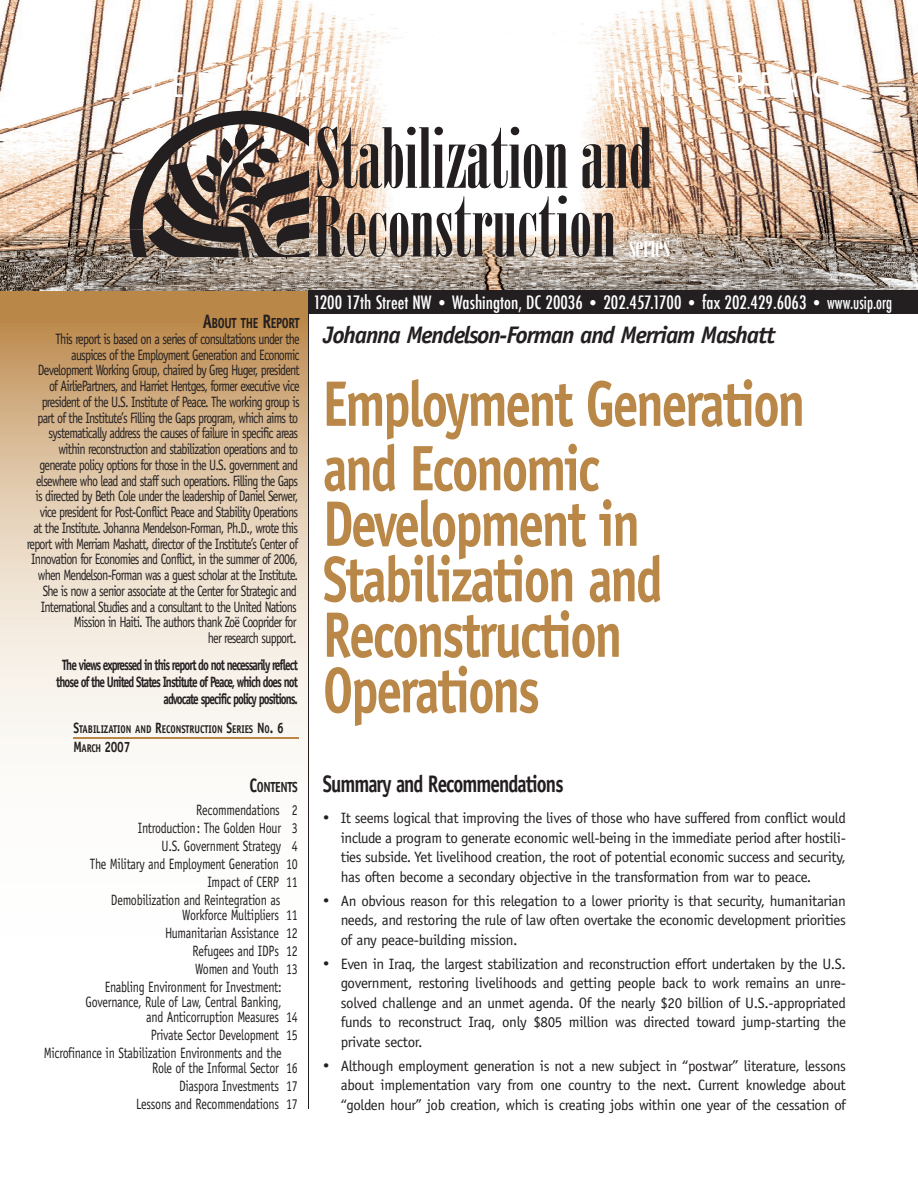
<style>
.page{position:relative;width:918px;height:1188px;background:#fff}
.page>*{position:absolute;margin:0;border:0;box-sizing:border-box;transform-origin:0 0}
.t1{font:82.5px "Onyx";color:#231f20}
.t2{font:700 64.5px/55.5px "Officina Sans";letter-spacing:-.045em;color:#b98747;scale:.8 1}
.t3{font:500 condensed 33px "Futura";letter-spacing:.4em;color:#fff}
.t4{font:30px "Onyx";letter-spacing:-.005em;color:#fff}
.t5{font:italic 700 24px "Officina Sans";letter-spacing:-.05em;color:#231f20}
.t6{font:700 24px "Officina Sans";letter-spacing:-.05em;color:#231f20;scale:.8 1}
.t7{font:500 condensed 18px "Futura";color:#fff}
.t8{font:15px/15.8px "Officina Sans";letter-spacing:-.06em;color:#231f20;text-align:right;scale:.8 1}
.t9{font:15px/19.5px "Officina Sans";letter-spacing:-.06em;color:#231f20;text-align:justify}
.t10{font:15px/18px "Officina Sans";letter-spacing:-.02em;color:#231f20;text-align:right;scale:.8 1}
.t11{font:700 15px/17px "Officina Sans";letter-spacing:-.085em;color:#231f20;text-align:right;scale:.75 1}
.t12{font:700 15px "Officina Sans";letter-spacing:-.085em;color:#231f20;scale:.8 1}
.t13{font:700 14.7px "Officina Sans";letter-spacing:-.035em;color:#231f20;scale:.8 1}
.t14{font:700 11.25px "Officina Sans";letter-spacing:-.005em;color:#231f20;scale:.8 1}
.s1{font-size:19.5px}
.s2{font-size:15px}
.s3{font-size:11.25px}
.s4{color:#fff}
.s5{font-size:16.5px}
</style>
<div class="page">
<svg style="left:0;top:290px;width:309px;height:819px"></svg>
<hr style="left:74px;top:737px;width:225px;height:2px;background:#b98747">
<svg style="left:291px;top:998px;width:8px;height:11px"></svg>
<img style="left:0;top:0;width:662px;height:129px">
<img style="left:662px;top:0;width:256px;height:290px">
<img style="left:0;top:129px;width:664px;height:161px">
<div style="left:308px;top:290px;width:610px;height:24px;background:#231f20"></div>
<hr style="left:308px;top:291px;width:1px;height:817px;background:#231f20">
<svg style="left:129px;top:110px;width:179px;height:147px;background:#7f7169"></svg>
<h3 class="t3" style="left:70px;top:63px;width:780px">UNITED STATES INSTITUTE OF PEACE</h3>
<p class="t13" style="left:203px;top:314px;width:123px"><span class="s1">A</span>BOUT THE <span class="s1">R</span>EPORT</p>
<p class="t8" style="left:27px;top:331px;width:343px">This report is based on a series of consultations under the auspices of the Employment Generation and Economic Development Working Group, chaired by Greg Huger, president of AirliePartners, and Harriet Hentges, former executive vice president of the U.S. Institute of Peace. The working group is part of the Institute’s Filling the Gaps program, which aims to systematically address the causes of failure in specific areas within reconstruction and stabilization operations and to generate policy options for those in the U.S. government and elsewhere who lead and staff such operations. Filling the Gaps is directed by Beth Cole under the leadership of Daniel Serwer, vice president for Post-Conflict Peace and Stability Operations<br>at the Institute. Johanna Mendelson-Forman, Ph.D., wrote this report with Merriam Mashatt, director of the Institute’s Center of Innovation for Economies and Conflict, in the summer of 2006, when Mendelson-Forman was a guest scholar at the Institute.<br>She is now a senior associate at the Center for Strategic and International Studies and a consultant to the United Nations Mission in Haiti. The authors thank Zoë Cooprider for<br>her research support.</p>
<p class="t11" style="left:56px;top:657px;width:324px">The views expressed in this report do not necessarily reflect those of the United States Institute of Peace, which does not advocate specific policy positions.</p>
<p class="t14" style="left:74px;top:722px;width:265px"><span class="s2">S</span>TABILIZATION AND <span class="s2">R</span>ECONSTRUCTION <span class="s2">S</span>ERIES <span class="s2">N</span>O<span class="s2">. 6</span></p>
<p class="t12" style="left:74px;top:738px;width:73px">M<span class="s3">ARCH</span> 2007</p>
<p class="t13" style="left:250px;top:778px;width:62px"><span class="s1">C</span>ONTENTS</p>
<p class="t10" style="left:90px;top:801px;width:261px">Recommendations 2<br>Introduction: The Golden Hour 3<br>U.S. Government Strategy 4<br>The Military and Employment Generation 10 <span class="s4">x</span>Impact of CERP 11<br>Demobilization and Reintegration as <span class="s4">xx</span></p>
<p class="t10" style="left:105px;top:906px;width:243px">Workforce Multipliers 11<br>Humanitarian Assistance 12<br>Refugees and IDPs 12<br>Women and Youth 13<br>Enabling Environment for Investment: <span class="s4">x</span></p>
<p class="t10" style="left:86px;top:994px;width:267px;line-height:15px">Governance, Rule of Law, Central Banking, <span class="s4">x </span>and Anticorruption Measures 14</p>
<p class="t10" style="left:44px;top:1026px;width:319px">Private Sector Development 15<br>Microfinance in Stabilization Environments and the <span class="s4">x</span></p>
<p class="t10" style="left:136px;top:1059px;width:204px">Role of the Informal Sector 16<br>Diaspora Investments 17<br>Lessons and Recommendations 17</p>
<h1 class="t1" style="left:316px;top:111px;width:338px">Stabilization and</h1>
<h1 class="t1" style="left:315px;top:180px;width:303px">Reconstruction</h1>
<h3 class="t4" style="left:629px;top:229px;width:42px">series</h3>
<p class="t7" style="left:313px;top:291px;width:580px">1200 17th Street NW <span class="s5">•</span> Washington, DC 20036 <span class="s5">•</span> 202.457.1700 <span class="s5">•</span> fax 202.429.6063 <span class="s5">•</span> www.usip.org</p>
<h3 class="t5" style="left:323px;top:321px;width:454px">Johanna Mendelson-Forman and Merriam Mashatt</h3>
<h2 class="t2" style="left:323px;top:371px;width:605px;line-height:64.5px">Employment Generation and Economic</h2>
<h2 class="t2" style="left:323px;top:495px;width:426px">Development in<br>Stabilization and<br>Reconstruction<br>Operations</h2>
<h3 class="t6" style="left:323px;top:769px;width:302px">Summary and Recommendations</h3>
<p class="t9" style="left:341px;top:809px;width:507px;text-indent:-18px">• It seems logical that improving the lives of those who have suffered from conflict would include a program to generate economic well-being in the immediate period after hostili&shy;ties subside. Yet livelihood creation, the root of potential economic success and security, has often become a secondary objective in the transformation from war to peace.</p>
<p class="t9" style="left:341px;top:891px;width:507px;text-indent:-18px">• An obvious reason for this relegation to a lower priority is that security, humanitarian needs, and restoring the rule of law often overtake the economic development priorities of any peace-building mission.</p>
<p class="t9" style="left:341px;top:954px;width:507px;text-indent:-18px">• Even in Iraq, the largest stabilization and reconstruction effort undertaken by the U.S. government, restoring livelihoods and getting people back to work remains an unre&shy;solved challenge and an unmet agenda. Of the nearly $20 billion of U.S.-appropriated funds to reconstruct Iraq, only $805 million was directed toward jump-starting the private sector.</p>
<p class="t9" style="left:341px;top:1056px;width:507px;text-indent:-18px">• Although employment generation is not a new subject in “postwar” literature, lessons about implementation vary from one country to the next. Current knowledge about “golden hour” job creation, which is creating jobs within one year of the cessation of</p>
</div>
